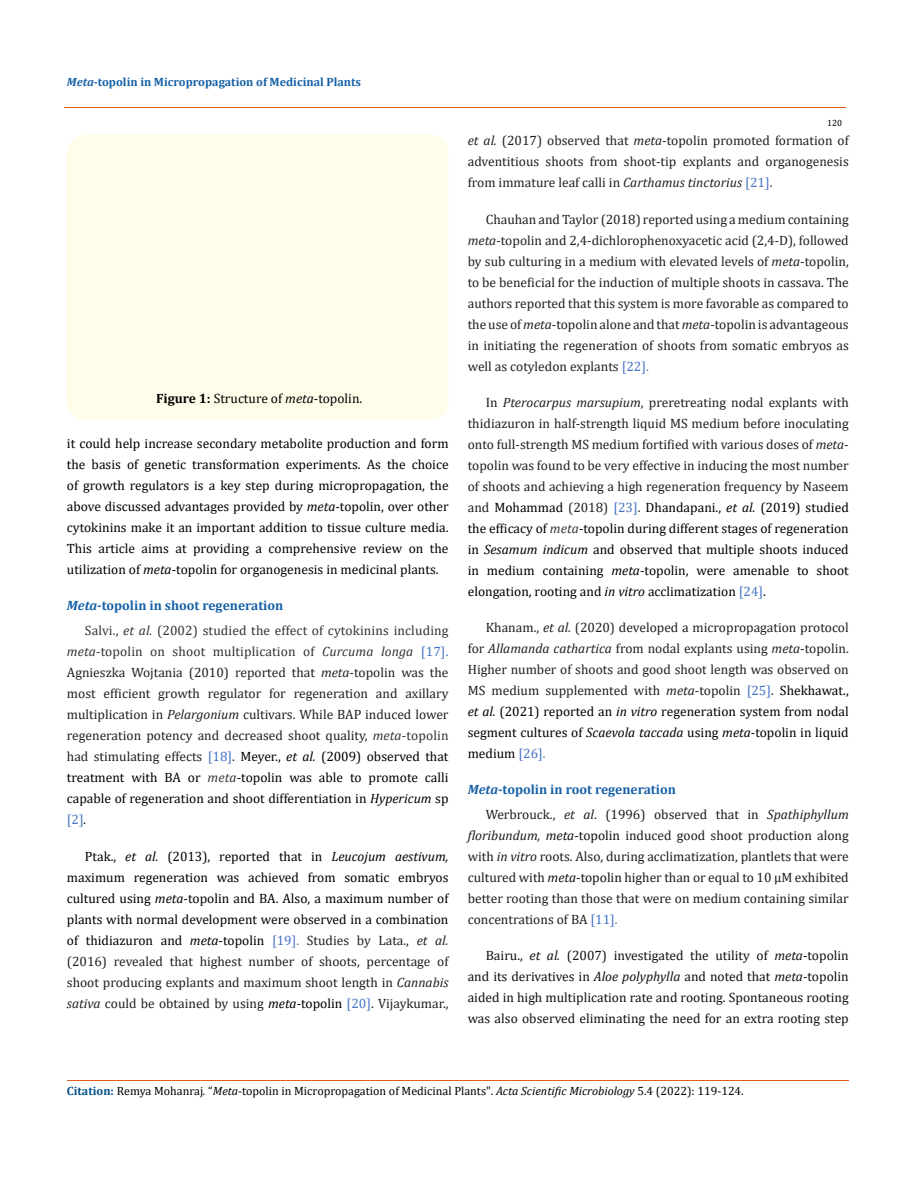
<style>
.page{position:relative;width:917px;height:1188px;background:#fff}
.page>*{position:absolute;margin:0;border:0;box-sizing:border-box;transform-origin:0 0}
.t1{font:13.5px/21px "Cambria";color:#231f20;text-align:justify}
.t2{font:13.5px/21px "Cambria";color:#000;text-align:justify}
.t3{font:13.5px/21px "Cambria";color:#1c1d1e}
.t4{font:13.5px/21px "Cambria";color:#111;text-align:justify}
.t5{font:13.5px/25.5px "Cambria";letter-spacing:.01em;color:#333}
.t6{font:12px "Cambria";color:#000}
.t7{font:700 12px "Cambria";color:#1560a6}
.t8{font:9px "Cambria";color:#000}
.s1{font-style:italic}
.s2{font-weight:700}
.s3{font-weight:700;font-style:italic;color:#1560a6}
.s4{font-weight:700;color:#1560a6}
.s5{font-style:italic;color:#333}
.s6{color:#333}
.s7{color:#4472c4}
.s8{color:#000}
.s9{font-style:italic;color:#000}
.s10{color:#826b6b}
.s11{color:#231f20}
.s12{font-style:italic;color:#231f20}
.s13{font-style:italic;color:#111}
.s14{color:#111}
.s15{font-weight:700;color:#035089}
</style>
<div class="page">
<div style="left:67px;top:135px;width:381px;height:285px;background:#fffde9;border-radius:18px"></div>
<hr style="left:64px;top:108px;width:781px;height:1px;background:#e05d1a">
<hr style="left:67px;top:1080px;width:781px;height:1px;background:#e05d1a">
<p class="t7" style="left:67px;top:73px;width:296px"><span class="s1">Meta</span>-topolin in Micropropagation of Medicinal Plants</p>
<p class="t2" style="left:156px;top:388px;width:208px"><span class="s2">Figure 1:</span> Structure of <span class="s1">meta</span>-topolin.</p>
<p class="t2" style="left:67px;top:433px;width:383px">it could help increase secondary metabolite production and form the basis of genetic transformation experiments. As the choice of growth regulators is a key step during micropropagation, the above discussed advantages provided by <span class="s1">meta</span>-topolin, over other cytokinins make it an important addition to tissue culture media.<br>This article aims at providing a comprehensive review on the utilization of <span class="s1">meta</span>-topolin for organogenesis in medicinal plants.</p>
<p class="t5" style="left:85px;top:593px;width:365px;text-indent:-18px"><span class="s3">Meta</span><span class="s4">-topolin in shoot regeneration<br></span>Salvi., <span class="s1">et al.</span> (2002) studied the effect of cytokinins including</p>
<p class="t1" style="left:67px;top:641px;width:383px"><span class="s5">meta</span><span class="s6">-topolin on shoot multiplication of</span> <span class="s5">Curcuma longa</span> <span class="s7">[17].<br></span>Agnieszka Wojtania (2010) reported that <span class="s1">meta</span>-topolin was the most efficient growth regulator for regeneration and axillary multiplication in <span class="s1">Pelargonium</span> cultivars. While BAP induced lower regeneration potency and decreased shoot quality, <span class="s5">meta</span><span class="s6">-topolin </span>had stimulating effects <span class="s7">[18]</span>. <span class="s8">Meyer.,</span> <span class="s9">et al.</span> <span class="s8">(2009) observed that treatment with BA or</span> <span class="s5">meta</span><span class="s8">-topolin was able to promote calli capable of regeneration and shoot differentiation in</span> <span class="s9">Hypericum</span> <span class="s8">sp </span><span class="s7">[2]</span><span class="s9">.</span></p>
<p class="t2" style="left:67px;top:845px;width:383px;text-indent:18px">Ptak., <span class="s1">et al.</span> (2013), reported that in <span class="s1">Leucojum aestivum, </span>maximum regeneration was achieved from somatic embryos cultured using <span class="s1">meta</span>-topolin and BA. Also, a maximum number of plants with normal development were observed in a combination of thidiazuron and <span class="s1">meta</span>-topolin <span class="s7">[19]</span><span class="s10">.</span> <span class="s11">Studies by Lata.,</span> <span class="s12">et al. </span><span class="s11">(2016) revealed that highest number of shoots, percentage of shoot producing explants and maximum shoot length in</span> <span class="s12">Cannabis sativa</span> <span class="s11">could be obtained by using</span> <span class="s1">meta</span>-topolin <span class="s7">[20]</span><span class="s11">. Vijaykumar.,</span></p>
<p class="t8" style="left:827px;top:118px;width:16px">120</p>
<p class="t1" style="left:467px;top:130px;width:382px"><span class="s1">et al.</span> (2017) observed that <span class="s1">meta</span>-topolin promoted formation of adventitious shoots from shoot-tip explants and organogenesis from immature leaf calli in <span class="s1">Carthamus tinctorius</span> <span class="s7">[21]</span>.</p>
<p class="t1" style="left:467px;top:208px;width:382px;text-indent:18px">Chauhan and Taylor (2018) reported using a medium containing <span class="s1">meta</span>-topolin and 2,4-dichlorophenoxyacetic acid (2,4-D), followed by sub culturing in a medium with elevated levels of <span class="s1">meta</span>-topolin, to be beneficial for the induction of multiple shoots in cassava. The authors reported that this system is more favorable as compared to the use of <span class="s1">meta</span>-topolin alone and that <span class="s1">meta</span>-topolin is advantageous in initiating the regeneration of shoots from somatic embryos as well as cotyledon explants <span class="s7">[22].</span></p>
<p class="t1" style="left:467px;top:391px;width:382px;text-indent:18px">In <span class="s1">Pterocarpus marsupium</span>, preretreating nodal explants with thidiazuron in half-strength liquid MS medium before inoculating onto full-strength MS medium fortified with various doses of <span class="s1">meta&shy;</span>topolin was found to be very effective in inducing the most number of shoots and achieving a high regeneration frequency by Naseem and <span class="s8">Mohammad</span> (2018) <span class="s7">[23]</span>. <span class="s8">Dhandapani.,</span> <span class="s9">et al.</span> <span class="s8">(2019) studied the efficacy of</span> <span class="s5">meta</span><span class="s8">-topolin during different stages of regeneration in</span> <span class="s9">Sesamum indicum</span> <span class="s8">and observed that multiple shoots induced in medium containing</span> <span class="s9">meta</span><span class="s8">-topolin, were amenable to shoot elongation, rooting and</span> <span class="s9">in vitro</span> <span class="s8">acclimatization</span> <span class="s7">[24]</span><span class="s8">.</span></p>
<p class="t1" style="left:467px;top:616px;width:382px;text-indent:18px">Khanam., <span class="s1">et al.</span> (2020) developed a micropropagation protocol for <span class="s1">Allamanda cathartica</span> from nodal explants using <span class="s1">meta</span>-topolin.<br>Higher number of shoots and good shoot length was observed on MS medium supplemented with <span class="s1">meta</span>-topolin <span class="s7">[25]</span>. <span class="s8">Shekhawat., </span><span class="s9">et al.</span> <span class="s8">(2021) reported an</span> <span class="s9">in vitro</span> <span class="s8">regeneration system from nodal segment cultures of</span> <span class="s9">Scaevola taccada</span> <span class="s8">using</span> <span class="s9">meta</span><span class="s8">-topolin in liquid medium</span> <span class="s7">[26].</span></p>
<p class="t3" style="left:485px;top:776px;width:364px;line-height:25.5px;text-indent:-18px"><span class="s3">Meta</span><span class="s4">-topolin in root regeneration<br></span>Werbrouck., <span class="s1">et al</span>. (1996) observed that in <span class="s1">Spathiphyllum</span></p>
<p class="t3" style="left:467px;top:825px;width:382px;text-align:justify"><span class="s1">floribundum,</span> <span class="s13">meta</span><span class="s14">-topolin</span> induced good shoot production along with <span class="s1">in vitro</span> roots. Also, during acclimatization, plantlets that were cultured with <span class="s13">meta</span><span class="s14">-topolin</span> higher than or equal to 10 µM exhibited better rooting than those that were on medium containing similar concentrations of BA <span class="s7">[11].</span></p>
<p class="t4" style="left:467px;top:945px;width:382px;text-indent:18px">Bairu., <span class="s1">et al.</span> (2007) investigated the utility of <span class="s1">meta</span>-topolin and its derivatives in <span class="s1">Aloe polyphylla</span> and noted that <span class="s1">meta</span>-topolin aided in high multiplication rate and rooting. Spontaneous rooting was also observed eliminating the need for an extra rooting step</p>
<p class="t6" style="left:67px;top:1084px;width:678px"><span class="s15">Citation:</span> Remya Mohanraj<span class="s1">.</span> “<span class="s1">Meta</span>-topolin in Micropropagation of Medicinal Plants". <span class="s1">Acta Scientific Microbiology</span> 5.4 (2022): 119-124.</p>
</div>
